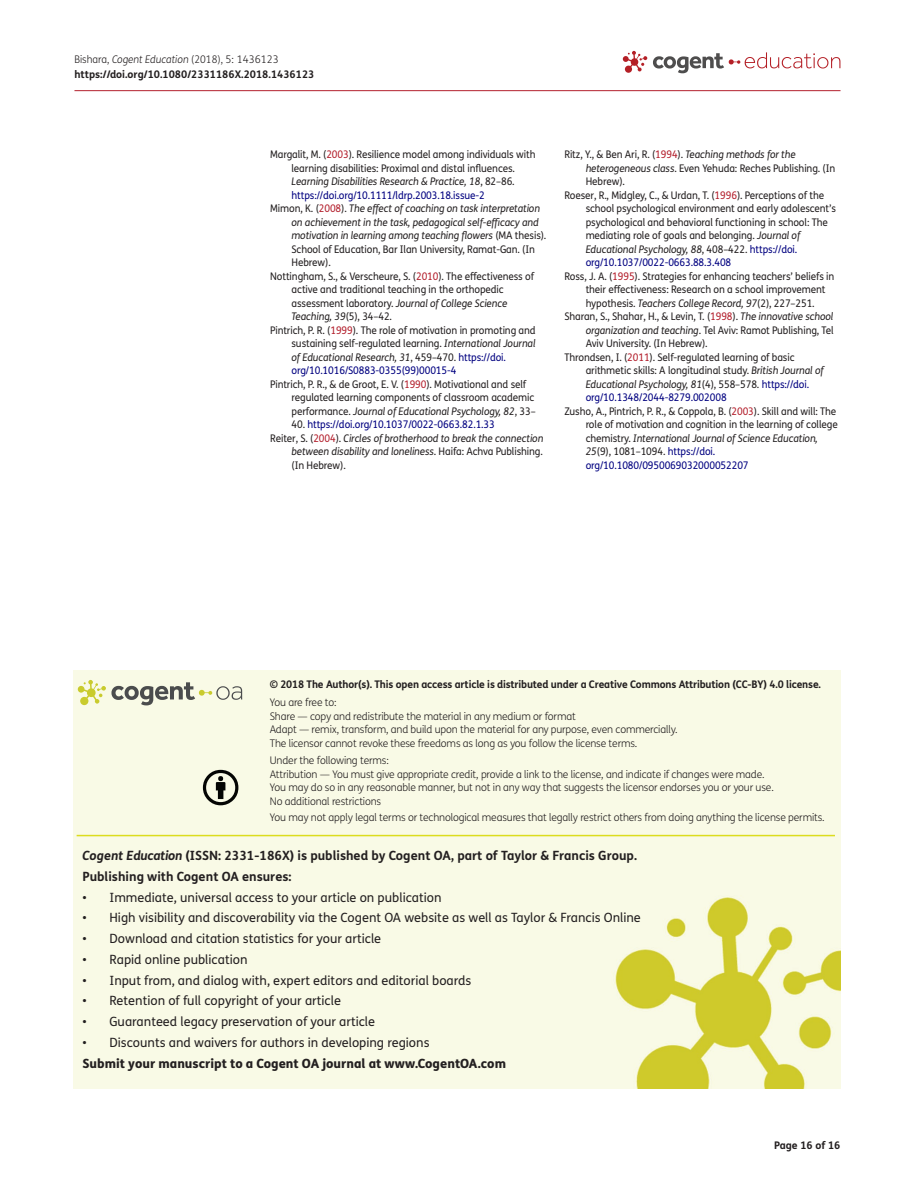
<style>
.page{position:relative;width:915px;height:1191px;background:#fff}
.page>*{position:absolute;margin:0;border:0;box-sizing:border-box;transform-origin:0 0}
.t1{font:12.75px "FS Me Pro";color:#231f20}
.t2{font:700 12.75px/20.7px "FS Me Pro";color:#231f20}
.t3{font:800 12.75px "FS Me Pro";color:#231f20}
.t4{font:10.5px "FS Me Pro";letter-spacing:-.01em;color:#231f20;scale:.95 1}
.t5{font:italic 10.5px "FS Me Pro";letter-spacing:-.01em;color:#231f20;scale:.95 1}
.t6{font:300 10.5px/13.5px "FS Me Pro";letter-spacing:-.015em;color:#231f20}
.t7{font:10.5px "FS Me Pro";letter-spacing:-.01em;color:#000080;scale:.95 1}
.t8{font:700 10.5px/15px "FS Me Pro";letter-spacing:-.015em;color:#231f20}
.s1{font-weight:300}
.s2{font-weight:300;font-style:italic}
.s3{color:#b3202d}
.s4{font-style:normal}
.s5{font-style:normal;color:#b3202d}
.s6{font-style:italic}
.s7{font-style:normal;color:#000080}
.s8{color:#231f20}
.s9{color:#000080}
</style>
<div class="page">
<hr style="left:74px;top:90px;width:766px;height:1px;background:#b3202d">
<svg style="left:622px;top:51px;width:218px;height:22px"></svg>
<div style="left:74px;top:671px;width:766px;height:417px;background:#f9fae6"></div>
<svg style="left:78px;top:680px;width:164px;height:25px;background:#d2d3ba"></svg>
<svg style="left:203px;top:770px;width:35px;height:35px"></svg>
<hr style="left:77px;top:835px;width:757px;height:1px;background:#dcdc1e">
<p class="t8" style="left:74px;top:51px;width:241px"><span class="s1">Bishara,</span> <span class="s2">Cogent Education</span> <span class="s1">(2018), 5: 1436123 </span>https://doi.org/10.1080/2331186X.2018.1436123</p>
<p class="t4" style="left:270px;top:147px;width:280px">Margalit, M. (<span class="s3">2003</span>). Resilience model among individuals with</p>
<p class="t4" style="left:291px;top:161px;width:237px">learning disabilities: Proximal and distal influences.</p>
<p class="t5" style="left:291px;top:174px;width:236px">Learning Disabilities Research &amp; Practice, 18<span class="s4">, 82–86.</span></p>
<p class="t7" style="left:291px;top:188px;width:205px">https://doi.org/10.1111/ldrp.2003.18.issue-2</p>
<p class="t5" style="left:270px;top:201px;width:285px"><span class="s4">Mimon, K. (</span><span class="s5">2008</span><span class="s4">).</span> The effect of coaching on task interpretation</p>
<p class="t5" style="left:291px;top:215px;width:262px">on achievement in the task, pedagogical self-efficacy and</p>
<p class="t5" style="left:291px;top:228px;width:270px">motivation in learning among teaching flowers <span class="s4">(MA thesis).</span></p>
<p class="t4" style="left:291px;top:242px;width:258px">School of Education, Bar Ilan University, Ramat-Gan. (In</p>
<p class="t4" style="left:291px;top:255px;width:43px">Hebrew).</p>
<p class="t4" style="left:270px;top:269px;width:279px">Nottingham, S., &amp; Verscheure, S. (<span class="s3">2010</span>). The effectiveness of</p>
<p class="t4" style="left:291px;top:282px;width:225px">active and traditional teaching in the orthopedic</p>
<p class="t5" style="left:291px;top:296px;width:229px"><span class="s4">assessment laboratory.</span> Journal of College Science</p>
<p class="t5" style="left:291px;top:309px;width:107px">Teaching, 39<span class="s4">(5), 34–42.</span></p>
<p class="t4" style="left:270px;top:323px;width:281px">Pintrich, P. R. (<span class="s3">1999</span>). The role of motivation in promoting and</p>
<p class="t4" style="left:291px;top:336px;width:258px">sustaining self-regulated learning. <span class="s6">International Journal</span></p>
<p class="t5" style="left:291px;top:350px;width:227px">of Educational Research, 31<span class="s4">, 459–470.</span> <span class="s7">https://doi.</span></p>
<p class="t7" style="left:291px;top:363px;width:175px">org/10.1016/S0883-0355(99)00015-4</p>
<p class="t4" style="left:270px;top:377px;width:271px">Pintrich, P. R., &amp; de Groot, E. V. (<span class="s3">1990</span>). Motivational and self</p>
<p class="t4" style="left:291px;top:390px;width:257px">regulated learning components of classroom academic</p>
<p class="t5" style="left:291px;top:404px;width:258px"><span class="s4">performance.</span> Journal of Educational Psychology, 82<span class="s4">, 33–</span></p>
<p class="t7" style="left:291px;top:417px;width:215px"><span class="s8">40.</span> https://doi.org/10.1037/0022-0663.82.1.33</p>
<p class="t5" style="left:270px;top:431px;width:289px"><span class="s4">Reiter, S. (</span><span class="s5">2004</span><span class="s4">).</span> Circles of brotherhood to break the connection</p>
<p class="t5" style="left:291px;top:444px;width:266px">between disability and loneliness<span class="s4">. Haifa: Achva Publishing.</span></p>
<p class="t4" style="left:291px;top:458px;width:59px">(In Hebrew).</p>
<p class="t4" style="left:564px;top:147px;width:245px">Ritz, Y., &amp; Ben Ari, R. (<span class="s3">1994</span>). <span class="s6">Teaching methods for the</span></p>
<p class="t4" style="left:585px;top:161px;width:264px"><span class="s6">heterogeneous class</span>. Even Yehuda: Reches Publishing. (In</p>
<p class="t4" style="left:585px;top:174px;width:43px">Hebrew).</p>
<p class="t4" style="left:564px;top:188px;width:275px">Roeser, R., Midgley, C., &amp; Urdan, T. (<span class="s3">1996</span>). Perceptions of the</p>
<p class="t4" style="left:585px;top:201px;width:265px">school psychological environment and early adolescent’s</p>
<p class="t4" style="left:585px;top:215px;width:256px">psychological and behavioral functioning in school: The</p>
<p class="t4" style="left:585px;top:228px;width:227px">mediating role of goals and belonging. <span class="s6">Journal of</span></p>
<p class="t5" style="left:585px;top:242px;width:224px">Educational Psychology, 88<span class="s4">, 408–422.</span> <span class="s7">https://doi.</span></p>
<p class="t7" style="left:585px;top:255px;width:155px">org/10.1037/0022-0663.88.3.408</p>
<p class="t4" style="left:564px;top:269px;width:285px">Ross, J. A. (<span class="s3">1995</span>). Strategies for enhancing teachers’ beliefs in</p>
<p class="t4" style="left:585px;top:282px;width:254px">their effectiveness: Research on a school improvement</p>
<p class="t5" style="left:585px;top:296px;width:242px"><span class="s4">hypothesis.</span> Teachers College Record, 97<span class="s4">(2), 227–251.</span></p>
<p class="t4" style="left:564px;top:309px;width:284px">Sharan, S., Shahar, H., &amp; Levin, T. (<span class="s3">1998</span>). <span class="s6">The innovative school</span></p>
<p class="t4" style="left:585px;top:323px;width:262px"><span class="s6">organization and teaching</span>. Tel Aviv: Ramot Publishing, Tel</p>
<p class="t4" style="left:585px;top:336px;width:130px">Aviv University. (In Hebrew).</p>
<p class="t4" style="left:564px;top:350px;width:244px">Throndsen, I. (<span class="s3">2011</span>). Self-regulated learning of basic</p>
<p class="t4" style="left:585px;top:363px;width:252px">arithmetic skills: A longitudinal study. <span class="s6">British Journal of</span></p>
<p class="t5" style="left:585px;top:377px;width:237px">Educational Psychology, 81<span class="s4">(4), 558–578.</span> <span class="s7">https://doi.</span></p>
<p class="t7" style="left:585px;top:390px;width:150px">org/10.1348/2044-8279.002008</p>
<p class="t4" style="left:564px;top:404px;width:288px">Zusho, A., Pintrich, P. R., &amp; Coppola, B. (<span class="s3">2003</span>). Skill and will: The</p>
<p class="t4" style="left:585px;top:417px;width:267px">role of motivation and cognition in the learning of college</p>
<p class="t5" style="left:585px;top:431px;width:246px"><span class="s4">chemistry.</span> International Journal of Science Education,</p>
<p class="t4" style="left:585px;top:444px;width:138px"><span class="s6">25</span>(9), 1081–1094. <span class="s9">https://doi.</span></p>
<p class="t7" style="left:585px;top:458px;width:173px">org/10.1080/0950069032000052207</p>
<p class="t8" style="left:270px;top:676px;width:552px">© 2018 The Author(s). This open access article is distributed under a Creative Commons Attribution (CC-BY) 4.0 license.</p>
<p class="t6" style="left:270px;top:695px;width:409px">You are free to:<br>Share — copy and redistribute the material in any medium or format<br>Adapt — remix, transform, and build upon the material for any purpose, even commercially.<br>The licensor cannot revoke these freedoms as long as you follow the license terms.</p>
<p class="t6" style="left:270px;top:753px;width:505px">Under the following terms:<br>Attribution — You must give appropriate credit, provide a link to the license, and indicate if changes were made.<br>You may do so in any reasonable manner, but not in any way that suggests the licensor endorses you or your use.<br>No additional restrictions</p>
<p class="t6" style="left:270px;top:810px;width:556px">You may not apply legal terms or technological measures that legally restrict others from doing anything the license permits.</p>
<p class="t2" style="left:82px;top:844px;width:556px"><span class="s6">Cogent Education</span> (ISSN: 2331-186X) is published by Cogent OA, part of Taylor &amp; Francis Group.<br>Publishing with Cogent OA ensures:</p>
<p class="t1" style="left:82px;top:888px;width:360px">• Immediate, universal access to your article on publication</p>
<p class="t1" style="left:82px;top:909px;width:559px">• High visibility and discoverability via the Cogent OA website as well as Taylor &amp; Francis Online</p>
<p class="t1" style="left:82px;top:930px;width:300px">• Download and citation statistics for your article</p>
<p class="t1" style="left:82px;top:950px;width:166px">• Rapid online publication</p>
<p class="t1" style="left:82px;top:971px;width:390px">• Input from, and dialog with, expert editors and editorial boards</p>
<p class="t1" style="left:82px;top:992px;width:260px">• Retention of full copyright of your article</p>
<p class="t1" style="left:82px;top:1013px;width:294px">• Guaranteed legacy preservation of your article</p>
<p class="t1" style="left:82px;top:1033px;width:348px">• Discounts and waivers for authors in developing regions</p>
<p class="t3" style="left:82px;top:1053px;width:425px">Submit your manuscript to a Cogent OA journal at www.CogentOA.com</p>
<p class="t8" style="left:773px;top:1137px;width:68px">Page 16 of 16</p>
</div>
